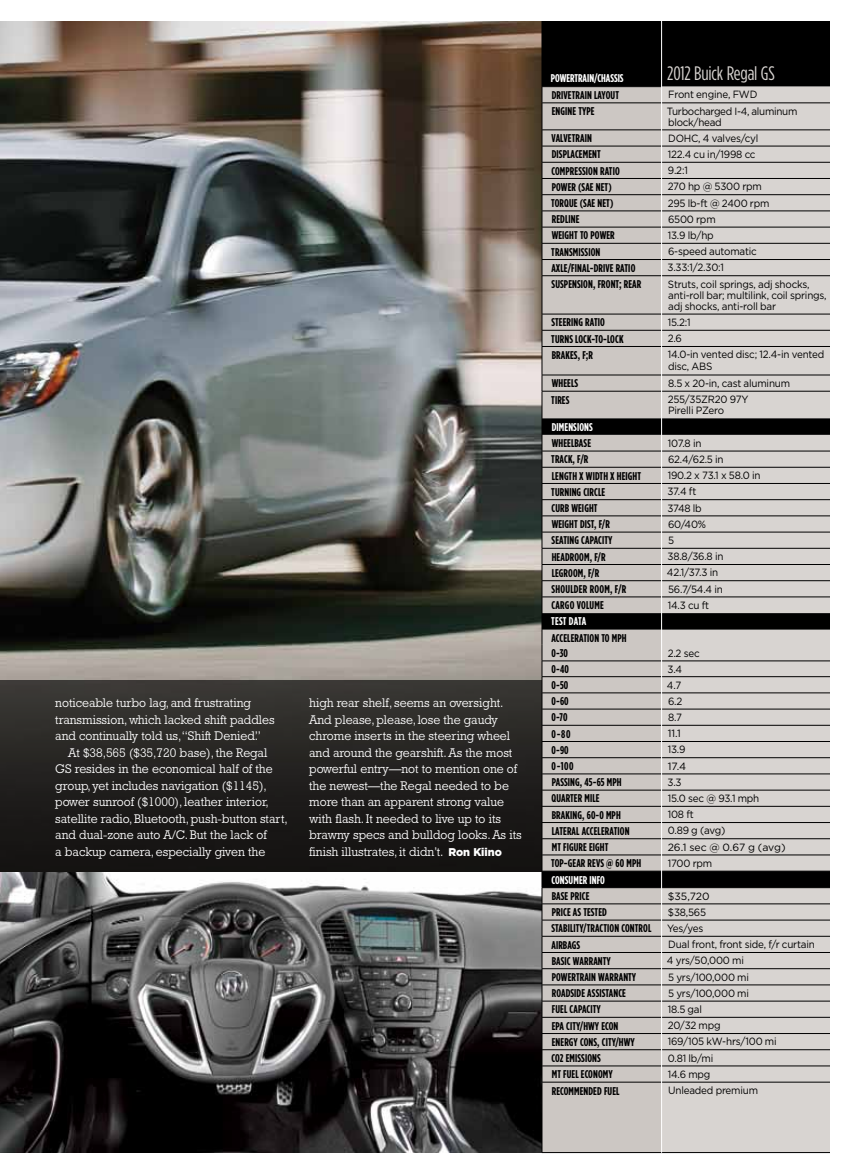
<style>
.page{position:relative;width:851px;height:1175px;background:#fff}
.page>*{position:absolute;margin:0;border:0;box-sizing:border-box;transform-origin:0 0}
.t1{font:19.5px "Gotham Condensed";letter-spacing:-.01em;color:#d8d4d1}
.t2{font:12.75px/16.5px "Rockwell Std";color:#fff}
.t3{font:700 11.25px/15px "Gotham Condensed";letter-spacing:.01em;color:#000}
.t4{font:700 11.25px "Gotham Condensed";letter-spacing:.005em;color:#fff}
.t5{font:10.5px/11.2px "Gotham";letter-spacing:-.02em;color:#000;scale:.94 1}
.t6{font:10.5px "Gotham";letter-spacing:-.02em;color:#000}
.s1{font-family:"Gotham";font-weight:900;font-size:11.25px}
</style>
<div class="page">
<img style="left:0;top:21px;width:541px;height:659px">
<svg style="left:0;top:680px;width:541px;height:192px;background:#232220"></svg>
<img style="left:0;top:681px;width:1px;height:184px">
<img style="left:0;top:872px;width:541px;height:280px">
<div style="left:542px;top:276px;width:119px;height:876px;background:#ccc7c3"></div>
<div style="left:662px;top:276px;width:168px;height:876px;background:#d8d4d1"></div>
<hr style="left:541px;top:1152px;width:120px;height:1px;background:#000">
<hr style="left:661px;top:1152px;width:171px;height:1px;background:#000">
<hr style="left:541px;top:276px;width:1px;height:38px;background:#000">
<hr style="left:541px;top:1082px;width:1px;height:70px;background:#000">
<svg style="left:541px;top:314px;width:289px;height:768px;background:#b9b5b2"></svg>
<svg style="left:541px;top:21px;width:289px;height:255px;background:#8d8986"></svg>
<hr style="left:661px;top:17px;width:1px;height:1135px;background:#fff">
<div style="left:830px;top:8px;width:12px;height:1157px;background:#fff"></div>
<p class="t2" style="left:55px;top:694px;width:221px">noticeable turbo lag, and frustrating transmission, which lacked shift paddles and continually told us,“Shift Denied.”</p>
<p class="t2" style="left:55px;top:744px;width:234px;text-indent:13px">At $38,565 ($35,720 base), the Regal<br>GS resides in the economical half of the group, yet includes navigation ($1145), power sunroof ($1000), leather interior, satellite radio, Bluetooth, push-button start, and dual-zone auto A/C. But the lack of<br>a backup camera, especially given the</p>
<p class="t2" style="left:309px;top:694px;width:214px">high rear shelf, seems an oversight.<br>And please, please, lose the gaudy chrome inserts in the steering wheel and around the gearshift. As the most powerful entry—not to mention one of the newest—the Regal needed to be more than an apparent strong value with flash. It needed to live up to its brawny specs and bulldog looks. As its finish illustrates, it didn’t. <span class="s1">Ron Kiino</span></p>
<p class="t4" style="left:551px;top:71px;width:74px">POWERTRAIN/CHASSIS</p>
<h1 class="t1" style="left:667px;top:63px;width:109px">2012 Buick Regal GS</h1>
<p class="t3" style="left:551px;top:87px;width:69px">DRIVETRAIN LAYOUT</p>
<p class="t5" style="left:668px;top:89px;width:95px">Front engine, FWD</p>
<p class="t3" style="left:551px;top:104px;width:44px">ENGINE TYPE</p>
<p class="t5" style="left:667px;top:105px;width:140px">Turbocharged I -4, aluminum block/head</p>
<p class="t3" style="left:551px;top:131px;width:42px">VALVETRAIN</p>
<p class="t5" style="left:668px;top:132px;width:9px">DOHC</p>
<p class="t5" style="left:698px;top:132px;width:65px">, 4 valves/cyl</p>
<p class="t3" style="left:551px;top:147px;width:50px">DISPLACEMENT</p>
<p class="t5" style="left:667px;top:148px;width:95px">122.4 cu in/1998 cc</p>
<p class="t3" style="left:551px;top:163px;width:70px">COMPRESSION RATIO</p>
<p class="t5" style="left:668px;top:164px;width:23px">9.2:1</p>
<p class="t3" style="left:551px;top:179px;width:61px">POWER (SAE NET)</p>
<p class="t5" style="left:667px;top:181px;width:102px">270 hp @ 5300 rpm</p>
<p class="t3" style="left:551px;top:195px;width:64px">TORQUE (SAE NET)</p>
<p class="t5" style="left:667px;top:197px;width:110px">295 lb-ft @ 2400 rpm</p>
<p class="t3" style="left:551px;top:212px;width:29px">REDLINE</p>
<p class="t5" style="left:668px;top:213px;width:52px">6500 rpm</p>
<p class="t3" style="left:551px;top:228px;width:65px">WEIGHT TO POWER</p>
<p class="t5" style="left:667px;top:229px;width:50px">13.9 lb/hp</p>
<p class="t3" style="left:551px;top:244px;width:51px">TRANSMISSION</p>
<p class="t5" style="left:668px;top:245px;width:96px">6-speed automatic</p>
<p class="t3" style="left:551px;top:260px;width:85px">AXLE/FINAL-DRIVE RATIO</p>
<p class="t5" style="left:667px;top:262px;width:62px">3.33:1/2.30:1</p>
<p class="t3" style="left:551px;top:276px;width:91px">SUSPENSION, FRONT; REAR</p>
<p class="t5" style="left:668px;top:278px;width:170px">Struts, coil springs, adj shocks, anti-roll bar; multilink, coil springs, adj shocks, anti-roll bar</p>
<p class="t3" style="left:551px;top:315px;width:55px">STEERING RATIO</p>
<p class="t5" style="left:667px;top:316px;width:26px">15.2:1</p>
<p class="t3" style="left:551px;top:331px;width:74px">TURNS LOCK-TO-LOCK</p>
<p class="t5" style="left:667px;top:332px;width:17px">2.6</p>
<p class="t3" style="left:551px;top:347px;width:43px">BRAKES, F;R</p>
<p class="t5" style="left:667px;top:349px;width:168px">14.0-in vented disc; 12.4-in vented disc, ABS</p>
<p class="t3" style="left:551px;top:376px;width:28px">WHEELS</p>
<p class="t5" style="left:668px;top:377px;width:131px">8.5 x 20-in, cast aluminum</p>
<p class="t3" style="left:551px;top:392px;width:20px">TIRES</p>
<p class="t5" style="left:667px;top:393px;width:87px">255/35ZR20 97Y<br>Pirelli PZero</p>
<p class="t4" style="left:551px;top:420px;width:43px">DIMENSIONS</p>
<p class="t3" style="left:551px;top:436px;width:41px">WHEELBASE</p>
<p class="t5" style="left:667px;top:437px;width:37px">107.8 in</p>
<p class="t3" style="left:551px;top:452px;width:39px">TRACK, F/R</p>
<p class="t5" style="left:668px;top:453px;width:61px">62.4/62.5 in</p>
<p class="t3" style="left:551px;top:468px;width:91px">LENGTH x WIDTH x HEIGHT</p>
<p class="t5" style="left:667px;top:469px;width:100px">190.2 x 73.1 x 58.0 in</p>
<p class="t3" style="left:551px;top:484px;width:55px">TURNING CIRCLE</p>
<p class="t5" style="left:667px;top:486px;width:32px">37.4 ft</p>
<p class="t3" style="left:551px;top:500px;width:48px">CURB WEIGHT</p>
<p class="t5" style="left:667px;top:502px;width:38px">3748 lb</p>
<p class="t3" style="left:551px;top:517px;width:60px">WEIGHT DIST, F/R</p>
<p class="t5" style="left:668px;top:518px;width:42px">60/40%</p>
<p class="t3" style="left:551px;top:533px;width:62px">SEATING CAPACITY</p>
<p class="t5" style="left:668px;top:534px;width:8px">5</p>
<p class="t3" style="left:551px;top:549px;width:55px">HEADROOM, F/R</p>
<p class="t5" style="left:667px;top:550px;width:61px">38.8/36.8 in</p>
<p class="t3" style="left:551px;top:565px;width:49px">LEGROOM, F/R</p>
<p class="t5" style="left:667px;top:567px;width:56px">42.1/37.3 in</p>
<p class="t3" style="left:551px;top:581px;width:76px">SHOULDER ROOM, F/R</p>
<p class="t5" style="left:668px;top:583px;width:60px">56.7/54.4 in</p>
<p class="t3" style="left:551px;top:598px;width:54px">CARGO VOLUME</p>
<p class="t5" style="left:667px;top:599px;width:46px">14.3 cu ft</p>
<p class="t4" style="left:551px;top:615px;width:36px">TEST DATA</p>
<p class="t3" style="left:551px;top:630px;width:77px">ACCELERATION TO MPH<br>0-30</p>
<p class="t5" style="left:667px;top:647px;width:36px">2.2 sec</p>
<p class="t3" style="left:551px;top:661px;width:19px">0-40</p>
<p class="t5" style="left:667px;top:663px;width:17px">3.4</p>
<p class="t3" style="left:551px;top:677px;width:18px">0-50</p>
<p class="t5" style="left:667px;top:679px;width:17px">4.7</p>
<p class="t3" style="left:551px;top:693px;width:19px">0-60</p>
<p class="t5" style="left:668px;top:695px;width:17px">6.2</p>
<p class="t3" style="left:551px;top:710px;width:17px">0-70</p>
<p class="t5" style="left:668px;top:711px;width:16px">8.7</p>
<p class="t3" style="left:551px;top:726px;width:20px">0-80</p>
<p class="t6" style="left:667px;top:726px;width:15px">11.1</p>
<p class="t3" style="left:551px;top:742px;width:19px">0-90</p>
<p class="t5" style="left:667px;top:743px;width:20px">13.9</p>
<p class="t3" style="left:551px;top:758px;width:24px">0-100</p>
<p class="t6" style="left:667px;top:759px;width:20px">17.4</p>
<p class="t3" style="left:551px;top:774px;width:71px">PASSING, 45-65 MPH</p>
<p class="t5" style="left:667px;top:776px;width:17px">3.3</p>
<p class="t3" style="left:551px;top:791px;width:50px">QUARTER MILE</p>
<p class="t5" style="left:667px;top:792px;width:99px">15.0 sec @ 93.1 mph</p>
<p class="t3" style="left:551px;top:807px;width:71px">BRAKING, 60-0 MPH</p>
<p class="t5" style="left:667px;top:808px;width:29px">108 ft</p>
<p class="t3" style="left:551px;top:823px;width:79px">LATERAL ACCELERATION</p>
<p class="t5" style="left:667px;top:824px;width:63px">0.89 g (avg)</p>
<p class="t3" style="left:551px;top:839px;width:58px">MT FIGURE EIGHT</p>
<p class="t6" style="left:667px;top:840px;width:119px">26.1 sec @ 0.67 g (avg)</p>
<p class="t3" style="left:551px;top:855px;width:91px">TOP-GEAR REVS @ 60 MPH</p>
<p class="t5" style="left:667px;top:857px;width:49px">1700 rpm</p>
<p class="t4" style="left:551px;top:873px;width:55px">CONSUMER INFO</p>
<p class="t3" style="left:551px;top:888px;width:39px">BASE PRICE</p>
<p class="t6" style="left:668px;top:889px;width:43px">$35,720</p>
<p class="t3" style="left:551px;top:904px;width:57px">PRICE AS TESTED</p>
<p class="t5" style="left:668px;top:906px;width:42px">$38,565</p>
<p class="t3" style="left:551px;top:921px;width:101px">STABILITY/TRACTION CONTROL</p>
<p class="t5" style="left:667px;top:922px;width:40px">Yes/yes</p>
<p class="t3" style="left:551px;top:937px;width:30px">AIRBAGS</p>
<p class="t5" style="left:668px;top:938px;width:157px">Dual front, front side, f/r curtain</p>
<p class="t3" style="left:551px;top:953px;width:61px">BASIC WARRANTY</p>
<p class="t5" style="left:667px;top:954px;width:83px">4 yrs/50,000 mi</p>
<p class="t3" style="left:551px;top:969px;width:86px">POWERTRAIN WARRANTY</p>
<p class="t5" style="left:668px;top:971px;width:88px">5 yrs/100,000 mi</p>
<p class="t3" style="left:551px;top:985px;width:76px">ROADSIDE ASSISTANCE</p>
<p class="t5" style="left:668px;top:987px;width:88px">5 yrs/100,000 mi</p>
<p class="t3" style="left:551px;top:1002px;width:50px">FUEL CAPACITY</p>
<p class="t5" style="left:667px;top:1003px;width:38px">18.5 gal</p>
<p class="t3" style="left:551px;top:1018px;width:68px">EPA CITY/HWY ECON</p>
<p class="t5" style="left:667px;top:1019px;width:58px">20/32 mpg</p>
<p class="t3" style="left:551px;top:1034px;width:84px">ENERGY CONS, CITY/HWY</p>
<p class="t5" style="left:667px;top:1035px;width:117px">169/105 kW-hrs/100 mi</p>
<p class="t3" style="left:551px;top:1050px;width:51px">CO2 EMISSIONS</p>
<p class="t5" style="left:667px;top:1052px;width:50px">0.81 lb/mi</p>
<p class="t3" style="left:551px;top:1066px;width:63px">MT FUEL ECONOMY</p>
<p class="t5" style="left:667px;top:1068px;width:47px">14.6 mpg</p>
<p class="t3" style="left:551px;top:1083px;width:69px">RECOMMENDED FUEL</p>
<p class="t5" style="left:668px;top:1084px;width:97px">U nleaded premium</p>
</div>
